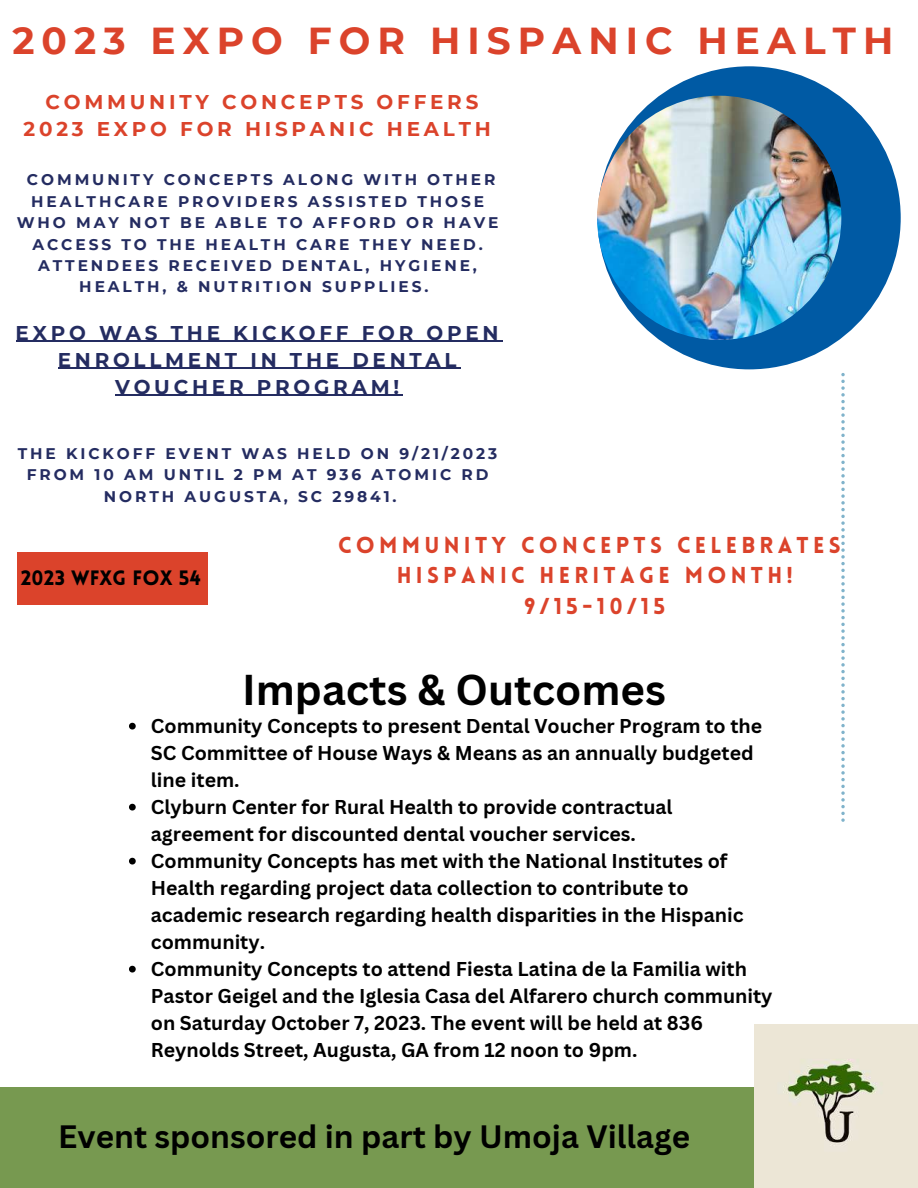
<style>
.page{position:relative;width:918px;height:1188px;background:#fff}
.page>*{position:absolute;margin:0;border:0;box-sizing:border-box;transform-origin:0 0}
.t1{font:700 42px "Canva Sans";color:#000}
.t2{font:700 37.5px "Montserrat";letter-spacing:.19em;color:#db432b}
.t3{font:700 31.5px "Canva Sans";color:#000}
.t4{font:900 22.5px/30.3px "Lovelo";letter-spacing:.19em;color:#db432b;text-align:center}
.t5{font:900 20.4px "Lovelo";letter-spacing:.01em;color:#000}
.t6{font:700 19.95px/27px "Montserrat";letter-spacing:.19em;color:#242c61;text-align:center}
.t7{font:700 19.95px/27px "Montserrat";letter-spacing:.19em;color:#db432b;text-align:center}
.t8{font:700 19.5px/27px "Canva Sans";color:#000}
.t9{font:700 15.45px/21.3px "Montserrat";letter-spacing:.19em;color:#242c61;text-align:center}
</style>
<div class="page">
<div style="left:0;top:1088px;width:901px;height:100px;background:#779950"></div>
<svg style="left:841px;top:373px;width:4px;height:449px"></svg>
<hr style="left:16px;top:341px;width:487px;height:1px;background:#242c61">
<hr style="left:58px;top:368px;width:402px;height:1px;background:#242c61">
<hr style="left:115px;top:395px;width:288px;height:1px;background:#242c61">
<div style="left:17px;top:552px;width:191px;height:52px;background:#db432b"></div>
<div style="left:598px;top:66px;width:303px;height:303px;background:#005aa4;border-radius:50%"></div>
<img style="left:597px;top:96px;width:244px;height:244px;border-radius:50%">
<img style="left:754px;top:1024px;width:164px;height:164px">
<svg style="left:129px;top:723px;width:7px;height:7px"></svg>
<svg style="left:129px;top:804px;width:7px;height:7px"></svg>
<svg style="left:129px;top:858px;width:7px;height:7px"></svg>
<svg style="left:129px;top:966px;width:7px;height:7px"></svg>
<h2 class="t2" style="left:12px;top:18px;width:883px">2023 EXPO FOR HISPANIC HEALTH</h2>
<p class="t7" style="left:24px;top:88px;width:469px">COMMUNITY CONCEPTS OFFERS<br>2023 EXPO FOR HISPANIC HEALTH</p>
<p class="t9" style="left:17px;top:169px;width:483px">COMMUNITY CONCEPTS ALONG WITH OTHER HEALTHCARE PROVIDERS ASSISTED THOSE WHO MAY NOT BE ABLE TO AFFORD OR HAVE ACCESS TO THE HEALTH CARE THEY NEED.<br>ATTENDEES RECEIVED DENTAL, HYGIENE, HEALTH, &amp; NUTRITION SUPPLIES.</p>
<p class="t6" style="left:16px;top:319px;width:485px">EXPO WAS THE KICKOFF FOR OPEN<br>ENROLLMENT IN THE DENTAL<br>VOUCHER PROGRAM!</p>
<p class="t9" style="left:18px;top:443px;width:481px">THE KICKOFF EVENT WAS HELD ON 9/21/2023</p>
<p class="t9" style="left:27px;top:464px;width:463px">FROM 10 AM UNTIL 2 PM AT 936 ATOMIC RD</p>
<p class="t9" style="left:104px;top:485px;width:294px">NORTH AUGUSTA, SC 29841.</p>
<p class="t5" style="left:21px;top:569px;width:181px">2023 WFXG FOX 54</p>
<p class="t4" style="left:338px;top:532px;width:504px">COMMUNITY CONCEPTS CELEBRATES<br>HISPANIC HERITAGE MONTH!<br>9/15-10/15</p>
<h1 class="t1" style="left:242px;top:660px;width:425px">Impacts &amp; Outcomes</h1>
<p class="t8" style="left:151px;top:712px;width:623px">Community Concepts to present Dental Voucher Program to the SC Committee of House Ways &amp; Means as an annually budgeted line item.<br>Clyburn Center for Rural Health to provide contractual agreement for discounted dental voucher services.<br>Community Concepts has met with the National Institutes of Health regarding project data collection to contribute to academic research regarding health disparities in the Hispanic community.<br>Community Concepts to attend Fiesta Latina de la Familia with Pastor Geigel and the Iglesia Casa del Alfarero church community on Saturday October 7, 2023. The event will be held at 836<br>Reynolds Street, Augusta, GA from 12 noon to 9pm.</p>
<h3 class="t3" style="left:58px;top:1115px;width:634px">Event sponsored in part by Umoja Village</h3>
</div>
